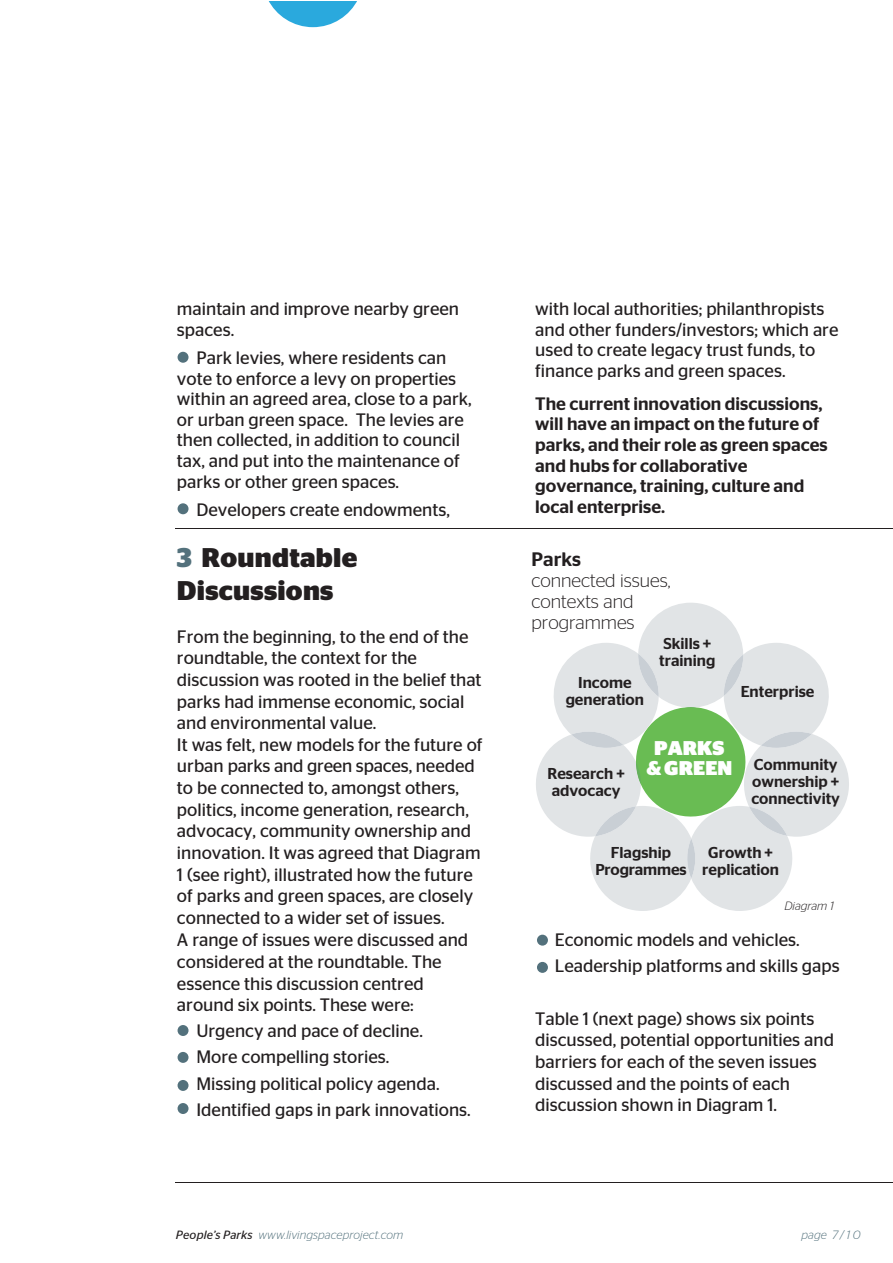
<style>
.page{position:relative;width:893px;height:1263px;background:#fff}
.page>*{position:absolute;margin:0;border:0;box-sizing:border-box;transform-origin:0 0}
.t1{font:700 27px/32.4px "Stag Sans";letter-spacing:.01em;color:#231f20}
.t2{font:900 19.8px "Stag Sans";color:#fff}
.t3{font:500 19.5px "Stag Sans";color:#231f20}
.t4{font:300 18.75px/21px "Stag Sans";color:#231f20}
.t5{font:18px/21.6px "Stag Sans";color:#231f20}
.t6{font:500 18px/20.7px "Stag Sans";color:#231f20}
.t7{font:500 15.75px/17.2px "Stag Sans";color:#231f20}
.t8{font:italic 300 12px "Stag Sans";letter-spacing:.01em;color:#53717c}
.t9{font:italic 300 12px "Stag Sans";color:#231f20}
.s1{color:#53717c}
.s2{font-weight:400;color:#231f20}
</style>
<div class="page">
<svg style="left:268px;top:1px;width:89px;height:26px"></svg>
<hr style="left:176px;top:1182px;width:716px;height:1px;background:#231f20">
<hr style="left:176px;top:528px;width:716px;height:1px;background:#231f20">
<div style="left:537px;top:935px;width:11px;height:11px;background:#53717c;border-radius:50%"></div>
<div style="left:537px;top:962px;width:11px;height:11px;background:#53717c;border-radius:50%"></div>
<svg style="left:536px;top:603px;width:313px;height:308px"></svg>
<div style="left:178px;top:503px;width:11px;height:11px;background:#53717c;border-radius:50%"></div>
<div style="left:178px;top:1025px;width:11px;height:11px;background:#53717c;border-radius:50%"></div>
<div style="left:178px;top:1052px;width:11px;height:11px;background:#53717c;border-radius:50%"></div>
<div style="left:178px;top:1080px;width:11px;height:11px;background:#53717c;border-radius:50%"></div>
<div style="left:178px;top:1103px;width:11px;height:11px;background:#53717c;border-radius:50%"></div>
<div style="left:178px;top:352px;width:11px;height:11px;background:#53717c;border-radius:50%"></div>
<p class="t5" style="left:177px;top:298px;width:284px;line-height:20.7px">maintain and improve nearby green spaces.</p>
<p class="t5" style="left:177px;top:347px;width:296px;line-height:20.7px;text-indent:19px">Park levies, where residents can vote to enforce a levy on properties within an agreed area, close to a park, or urban green space. The levies are then collected, in addition to council tax, and put into the maintenance of parks or other green spaces.</p>
<p class="t5" style="left:196px;top:498px;width:255px">Developers create endowments,</p>
<h1 class="t1" style="left:177px;top:541px;width:182px"><span class="s1">3</span> Roundtable<br>Discussions</h1>
<p class="t5" style="left:177px;top:625px;width:307px">From the beginning, to the end of the roundtable, the context for the discussion was rooted in the belief that parks had immense economic, social and environmental value.<br>It was felt, new models for the future of urban parks and green spaces, needed to be connected to, amongst others, politics, income generation, research, advocacy, community ownership and innovation. It was agreed that Diagram 1 (see right), illustrated how the future of parks and green spaces, are closely connected to a wider set of issues.<br>A range of issues were discussed and considered at the roundtable. The essence this discussion centred around six points. These were:</p>
<p class="t5" style="left:196px;top:1017px;width:276px;line-height:26.1px">Urgency and pace of decline.<br>More compelling stories.<br>Missing political policy agenda.<br>Identified gaps in park innovations.</p>
<p class="t5" style="left:535px;top:298px;width:305px;line-height:20.7px">with local authorities; philanthropists and other funders/investors; which are used to create legacy trust funds, to finance parks and green spaces.</p>
<p class="t6" style="left:535px;top:393px;width:294px">The current innovation discussions, will have an impact on the future of parks, and their role as green spaces and hubs for collaborative governance, training, culture and local enterprise.</p>
<p class="t3" style="left:532px;top:548px;width:51px">Parks</p>
<p class="t4" style="left:532px;top:570px;width:140px">connected issues, contexts and programmes</p>
<p class="t7" style="left:566px;top:673px;width:80px;text-align:center">Income generation</p>
<p class="t7" style="left:659px;top:634px;width:58px">Skills + training</p>
<p class="t7" style="left:741px;top:683px;width:75px">Enterprise</p>
<p class="t2" style="left:654px;top:737px;width:72px">PARKS</p>
<p class="t7" style="left:547px;top:764px;width:187px">Research + <sup>&amp;</sup> <sup>GREEN </sup>advocacy</p>
<p class="t7" style="left:751px;top:755px;width:90px">Community ownership + connectivity</p>
<p class="t7" style="left:595px;top:843px;width:93px;text-align:center">Flagship<br>Programmes</p>
<p class="t7" style="left:702px;top:843px;width:78px;text-align:center">Growth + replication</p>
<p class="t9" style="left:784px;top:899px;width:51px">Diagram 1</p>
<p class="t5" style="left:555px;top:927px;width:287px;line-height:26.1px">Economic models and vehicles.<br>Leadership platforms and skills gaps</p>
<p class="t5" style="left:535px;top:1007px;width:300px">Table 1 (next page) shows six points discussed, potential opportunities and barriers for each of the seven issues discussed and the points of each discussion shown in Diagram 1.</p>
<p class="t8" style="left:176px;top:1228px;width:229px"><span class="s2">People’s Parks</span> www.livingspaceproject.com</p>
<p class="t8" style="left:801px;top:1228px;width:61px">page 7/10</p>
</div>
